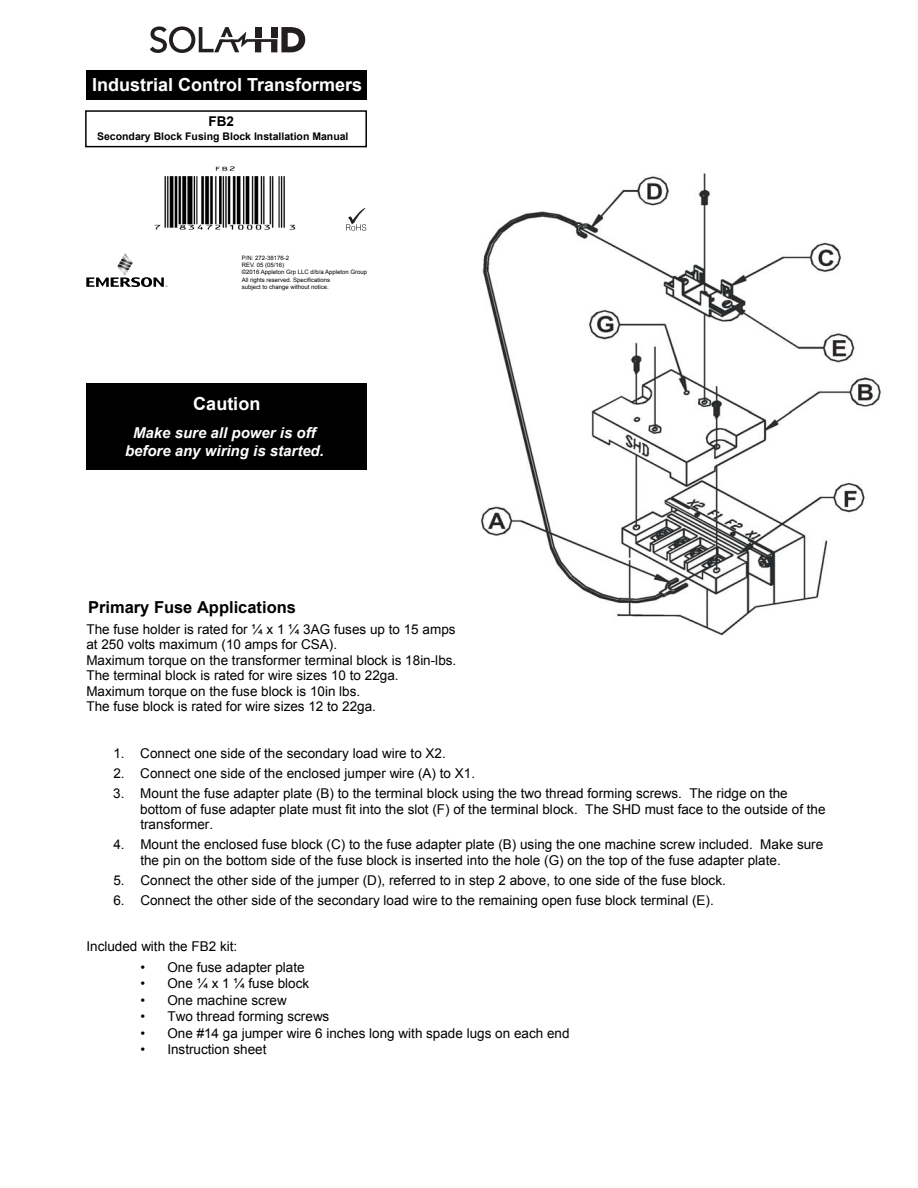
<style>
.page{position:relative;width:918px;height:1188px;background:#fff}
.page>*{position:absolute;margin:0;border:0;box-sizing:border-box;transform-origin:0 0}
.t1{font:700 18px "Arial";color:#fff}
.t2{font:700 16.5px "Arial";color:#000}
.t3{font:italic 700 15px/17.4px "Arial";letter-spacing:.005em;color:#fff;text-align:center}
.t4{font:13.5px/15.6px "Arial";color:#000}
.t5{font:700 13.5px "Arial";color:#000}
.t6{font:700 10.5px "Arial";color:#000}
.t7{font:6px/7.2px "Arial";color:#000}
</style>
<div class="page">
<img style="left:154px;top:166px;width:142px;height:64px">
<img style="left:480px;top:173px;width:401px;height:463px">
<div style="left:86px;top:383px;width:281px;height:86px;background:#000"></div>
<div style="left:86px;top:71px;width:281px;height:29px;background:#000"></div>
<div style="left:85px;top:110px;width:282px;height:37px;border:2px solid #000"></div>
<svg style="left:86px;top:253px;width:81px;height:34px"></svg>
<svg style="left:346px;top:208px;width:20px;height:23px"></svg>
<svg style="left:150px;top:26px;width:155px;height:27px"></svg>
<h1 class="t1" style="left:92px;top:73px;width:272px">Industrial Control Transformers</h1>
<p class="t5" style="left:209px;top:112px;width:27px">FB2</p>
<p class="t6" style="left:97px;top:129px;width:253px">Secondary Block Fusing Block Installation Manual</p>
<p class="t7" style="left:242px;top:254px;width:127px">P/N: 272-38176-2<br>REV. 05 (05/16)<br>©2016 Appleton Grp LLC d/b/a Appleton Group<br>All rights reserved. Specifications<br>subject to change without notice.</p>
<h1 class="t1" style="left:193px;top:391px;width:69px">Caution</h1>
<p class="t3" style="left:125px;top:425px;width:200px">Make sure all power is off before any wiring is started.</p>
<p class="t2" style="left:88px;top:596px;width:209px">Primary Fuse Applications</p>
<p class="t4" style="left:86px;top:621px;width:371px">The fuse holder is rated for ¼ x 1 ¼ 3AG fuses up to 15 amps at 250 volts maximum (10 amps for CSA).<br>Maximum torque on the transformer terminal block is 18in-lbs.<br>The terminal block is rated for wire sizes 10 to 22ga.<br>Maximum torque on the fuse block is 10in lbs.<br>The fuse block is rated for wire sizes 12 to 22ga.</p>
<p class="t4" style="left:113px;top:745px;width:334px">1. Connect one side of the secondary load wire to X2.</p>
<p class="t4" style="left:113px;top:766px;width:363px">2. Connect one side of the enclosed jumper wire (A) to X1.</p>
<p class="t4" style="left:140px;top:786px;width:687px;text-indent:-27px">3. Mount the fuse adapter plate (B) to the terminal block using the two thread forming screws. The ridge on the bottom of fuse adapter plate must fit into the slot (F) of the terminal block. The SHD must face to the outside of the transformer.</p>
<p class="t4" style="left:140px;top:837px;width:684px;text-indent:-27px">4. Mount the enclosed fuse block (C) to the fuse adapter plate (B) using the one machine screw included. Make sure the pin on the bottom side of the fuse block is inserted into the hole (G) on the top of the fuse adapter plate.</p>
<p class="t4" style="left:113px;top:872px;width:614px">5. Connect the other side of the jumper (D), referred to in step 2 above, to one side of the fuse block.</p>
<p class="t4" style="left:113px;top:892px;width:602px">6. Connect the other side of the secondary load wire to the remaining open fuse block terminal (E).</p>
<p class="t4" style="left:86px;top:939px;width:152px">Included with the FB2 kit:</p>
<p class="t4" style="left:140px;top:960px;width:166px">• One fuse adapter plate</p>
<p class="t4" style="left:140px;top:976px;width:170px">• One ¼ x 1 ¼ fuse block</p>
<p class="t4" style="left:140px;top:993px;width:148px">• One machine screw</p>
<p class="t4" style="left:140px;top:1009px;width:190px">• Two thread forming screws</p>
<p class="t4" style="left:140px;top:1025px;width:431px">• One #14 ga jumper wire 6 inches long with spade lugs on each end</p>
<p class="t4" style="left:140px;top:1042px;width:128px">• Instruction sheet</p>
</div>
